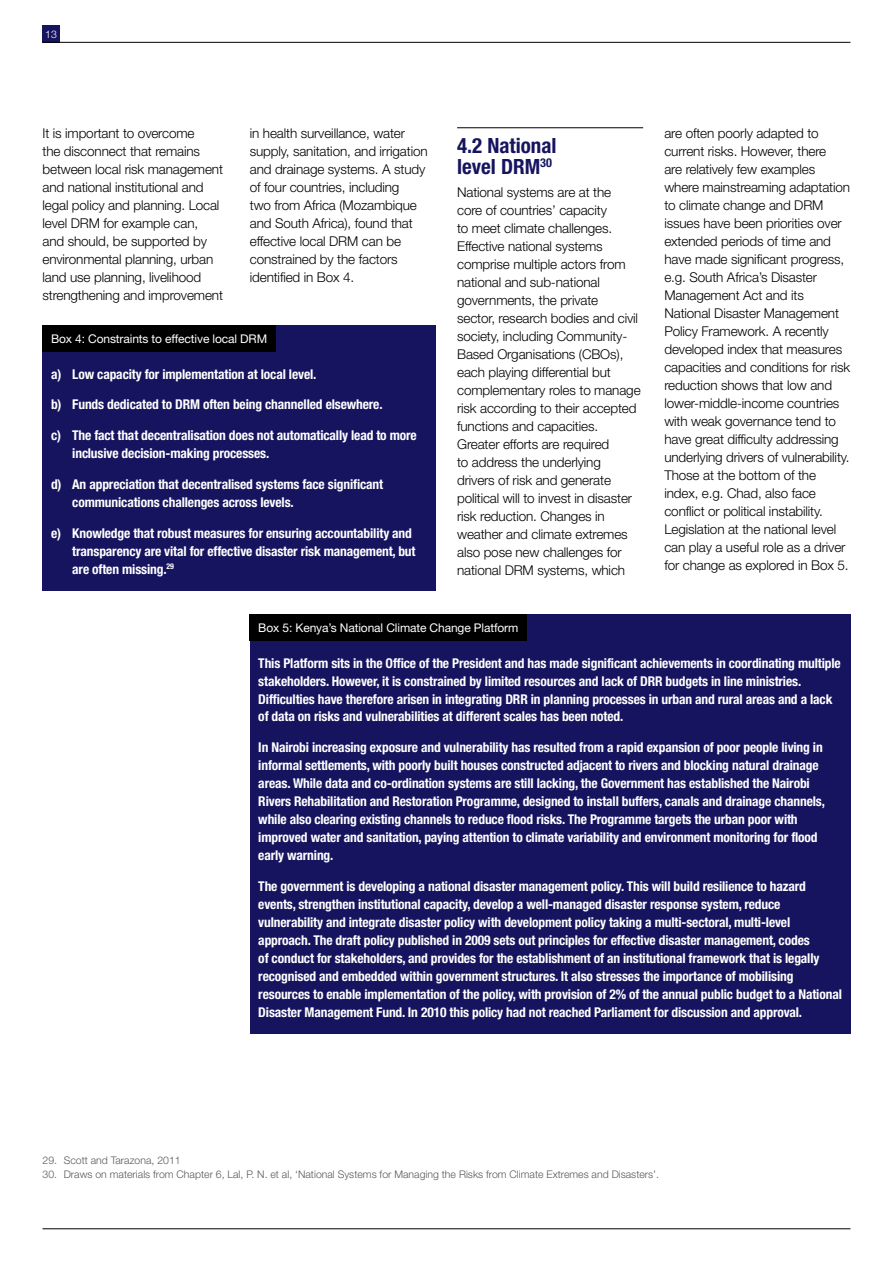
<style>
.page{position:relative;width:893px;height:1263px;background:#fff}
.page>*{position:absolute;margin:0;border:0;box-sizing:border-box;transform-origin:0 0}
.t1{font:700 condensed 21px/21px "Helvetica Neue";color:#16145f}
.t2{font:700 condensed 13.5px/18px "Helvetica Neue";letter-spacing:-.01em;color:#fff}
.t3{font:300 13.5px/18px "Helvetica Neue";letter-spacing:-.01em;color:#000}
.t4{font:12px "Helvetica Neue";letter-spacing:-.01em;color:#fff}
.t5{font:300 10.5px "Helvetica Neue";color:#58595b}
.t6{font:300 10.5px "Helvetica Neue";color:#fff}
</style>
<div class="page">
<div style="left:43px;top:25px;width:17px;height:17px;background:#16145f"></div>
<div style="left:43px;top:326px;width:393px;height:265px;background:#16145f"></div>
<div style="left:250px;top:614px;width:600px;height:420px;background:#16145f"></div>
<hr style="left:457px;top:127px;width:186px;height:1px;background:#000">
<div style="left:43px;top:325px;width:233px;height:27px;background:#000"></div>
<div style="left:250px;top:614px;width:277px;height:27px;background:#000"></div>
<hr style="left:43px;top:42px;width:807px;height:1px;background:#000">
<hr style="left:43px;top:1228px;width:807px;height:1px;background:#000">
<p class="t6" style="left:45px;top:28px;width:13px">13</p>
<p class="t3" style="left:43px;top:124px;width:182px">It is important to overcome<br>the disconnect that remains between local risk management and national institutional and legal policy and planning. Local level DRM for example can, and should, be supported by environmental planning, urban land use planning, livelihood strengthening and improvement</p>
<h1 class="t1" style="left:457px;top:135px;width:101px">4.2 National level DRM<sup>30</sup></h1>
<p class="t3" style="left:250px;top:124px;width:179px">in health surveillance, water supply, sanitation, and irrigation and drainage systems. A study of four countries, including<br>two from Africa (Mozambique and South Africa), found that effective local DRM can be constrained by the factors identified in Box 4.</p>
<p class="t3" style="left:457px;top:183px;width:185px">National systems are at the<br>core of countries’ capacity<br>to meet climate challenges.<br>Effective national systems comprise multiple actors from national and sub-national governments, the private<br>sector, research bodies and civil society, including Community-<br>Based Organisations (CBOs), each playing differential but complementary roles to manage risk according to their accepted functions and capacities.<br>Greater efforts are required<br>to address the underlying drivers of risk and generate political will to invest in disaster risk reduction. Changes in weather and climate extremes also pose new challenges for national DRM systems, which</p>
<p class="t4" style="left:51px;top:332px;width:218px">Box 4: Constraints to effective local DRM</p>
<p class="t2" style="left:51px;top:365px;width:267px">a) Low capacity for implementation at local level.</p>
<p class="t2" style="left:51px;top:395px;width:333px">b) Funds dedicated to DRM often being channelled elsewhere.</p>
<p class="t2" style="left:72px;top:426px;width:346px;text-indent:-21px">c) The fact that decentralisation does not automatically lead to more inclusive decision-making processes.</p>
<p class="t2" style="left:72px;top:475px;width:312px;text-indent:-21px">d) An appreciation that decentralised systems face significant communications challenges across levels.</p>
<p class="t2" style="left:72px;top:524px;width:345px;text-indent:-21px">e) Knowledge that robust measures for ensuring accountability and transparency are vital for effective disaster risk management, but are often missing.<sup>29</sup></p>
<p class="t4" style="left:258px;top:621px;width:262px">Box 5: Kenya’s National Climate Change Platform</p>
<p class="t3" style="left:664px;top:124px;width:187px">are often poorly adapted to current risks. However, there<br>are relatively few examples where mainstreaming adaptation to climate change and DRM issues have been priorities over extended periods of time and have made significant progress, e.g. South Africa’s Disaster<br>Management Act and its<br>National Disaster Management<br>Policy Framework. A recently developed index that measures capacities and conditions for risk reduction shows that low and lower-middle-income countries with weak governance tend to have great difficulty addressing underlying drivers of vulnerability.<br>Those at the bottom of the index, e.g. Chad, also face conflict or political instability.<br>Legislation at the national level can play a useful role as a driver for change as explored in Box 5.</p>
<p class="t2" style="left:258px;top:653px;width:584px">This Platform sits in the Office of the President and has made significant achievements in coordinating multiple stakeholders. However, it is constrained by limited resources and lack of DRR budgets in line ministries.<br>Difficulties have therefore arisen in integrating DRR in planning processes in urban and rural areas and a lack of data on risks and vulnerabilities at different scales has been noted.</p>
<p class="t2" style="left:258px;top:738px;width:568px">In Nairobi increasing exposure and vulnerability has resulted from a rapid expansion of poor people living in informal settlements, with poorly built houses constructed adjacent to rivers and blocking natural drainage areas. While data and co-ordination systems are still lacking, the Government has established the Nairobi Rivers Rehabilitation and Restoration Programme, designed to install buffers, canals and drainage channels, while also clearing existing channels to reduce flood risks. The Programme targets the urban poor with improved water and sanitation, paying attention to climate variability and environment monitoring for flood early warning.</p>
<p class="t2" style="left:258px;top:877px;width:585px">The government is developing a national disaster management policy. This will build resilience to hazard events, strengthen institutional capacity, develop a well-managed disaster response system, reduce vulnerability and integrate disaster policy with development policy taking a multi-sectoral, multi-level approach. The draft policy published in 2009 sets out principles for effective disaster management, codes<br>of conduct for stakeholders, and provides for the establishment of an institutional framework that is legally recognised and embedded within government structures. It also stresses the importance of mobilising resources to enable implementation of the policy, with provision of 2% of the annual public budget to a National Disaster Management Fund. In 2010 this policy had not reached Parliament for discussion and approval.</p>
<p class="t5" style="left:43px;top:1154px;width:140px">29. Scott and Tarazona, 2011</p>
<p class="t5" style="left:43px;top:1168px;width:618px">30. Draws on materials from Chapter 6, Lal, P. N. et al, ‘National Systems for Managing the Risks from Climate Extremes and Disasters’.</p>
</div>
